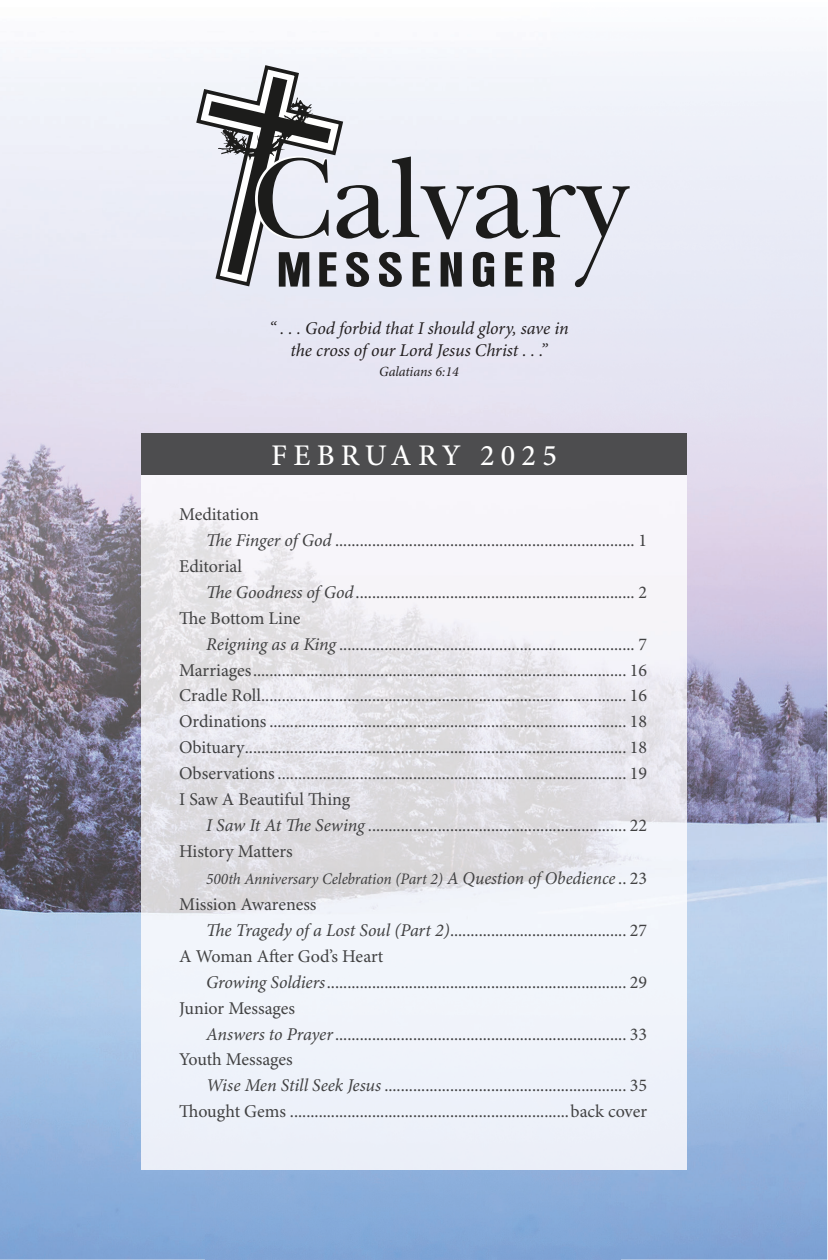
<style>
.page{position:relative;width:828px;height:1260px;background:#fff}
.page>*{position:absolute;margin:0;border:0;box-sizing:border-box;transform-origin:0 0}
.t1{font:500 30px "Minion Pro";letter-spacing:.21em;color:#fff}
.t2{font:18px "Minion Pro";color:#414142}
.t3{font:italic 18px/21.6px "Minion Pro";letter-spacing:-.01em;color:#231f20;text-align:center}
.t4{font:italic 16px "Minion Pro";letter-spacing:-.01em;color:#414142}
.t5{font:italic 14px "Minion Pro";letter-spacing:-.005em;color:#231f20}
.s1{font-style:italic}
.s2{font-size:18px}
.s3{font-style:normal;font-size:18px}
</style>
<div class="page">
<img style="left:0;top:52px;width:827px;height:437px">
<img style="left:0;top:489px;width:206px;height:771px">
<img style="left:621px;top:489px;width:206px;height:771px">
<img style="left:141px;top:475px;width:545px;height:695px">
<svg style="left:194px;top:63px;width:436px;height:226px"></svg>
<div style="left:141px;top:434px;width:546px;height:41px;background:#4d4d4f"></div>
<p class="t3" style="left:269px;top:318px;width:301px">“ . . . God forbid that I should glory, save in the cross of our Lord Jesus Christ . . .”</p>
<p class="t5" style="left:379px;top:364px;width:81px">Galatians 6:14</p>
<h1 class="t1" style="left:271px;top:438px;width:287px">FEBRUARY 2025</h1>
<p class="t2" style="left:179px;top:503px;width:81px">Meditation</p>
<p class="t2" style="left:206px;top:529px;width:443px"><span class="s1">The Finger of God</span> ......................................................................... 1</p>
<p class="t2" style="left:179px;top:555px;width:64px">Editorial</p>
<p class="t2" style="left:206px;top:581px;width:443px"><span class="s1">The Goodness of God</span> .................................................................... 2</p>
<p class="t2" style="left:179px;top:607px;width:123px">The Bottom Line</p>
<p class="t2" style="left:206px;top:633px;width:443px"><span class="s1">Reigning as a King</span> ........................................................................ 7</p>
<p class="t2" style="left:179px;top:659px;width:469px">Marriages ........................................................................................... 16</p>
<p class="t2" style="left:179px;top:685px;width:469px">Cradle Roll ......................................................................................... 16</p>
<p class="t2" style="left:179px;top:711px;width:469px">Ordinations ....................................................................................... 18</p>
<p class="t2" style="left:179px;top:737px;width:469px">Obituary ............................................................................................. 18</p>
<p class="t2" style="left:179px;top:763px;width:469px">Observations ..................................................................................... 19</p>
<p class="t2" style="left:179px;top:789px;width:173px">I Saw A Beautiful Thing</p>
<p class="t2" style="left:206px;top:815px;width:442px"><span class="s1">I Saw It At The Sewing</span> ............................................................... 22</p>
<p class="t2" style="left:179px;top:841px;width:115px">History Matters</p>
<p class="t4" style="left:206px;top:869px;width:442px">500th Anniversary Celebration (Part 2) <span class="s2">A Question of Obedience</span> <span class="s3">.. 23</span></p>
<p class="t2" style="left:179px;top:893px;width:139px">Mission Awareness</p>
<p class="t2" style="left:206px;top:919px;width:442px"><span class="s1">The Tragedy of a Lost Soul (Part 2)</span> ........................................... 27</p>
<p class="t2" style="left:179px;top:945px;width:206px">A Woman After God’s Heart</p>
<p class="t2" style="left:206px;top:971px;width:442px"><span class="s1">Growing Soldiers</span> ......................................................................... 29</p>
<p class="t2" style="left:179px;top:997px;width:117px">Junior Messages</p>
<p class="t2" style="left:206px;top:1023px;width:442px"><span class="s1">Answers to Prayer</span> ....................................................................... 33</p>
<p class="t2" style="left:179px;top:1049px;width:115px">Youth Messages</p>
<p class="t2" style="left:206px;top:1075px;width:442px"><span class="s1">Wise Men Still Seek Jesus</span> ........................................................... 35</p>
<p class="t2" style="left:179px;top:1101px;width:469px">Thought Gems ....................................................................back cover</p>
</div>
